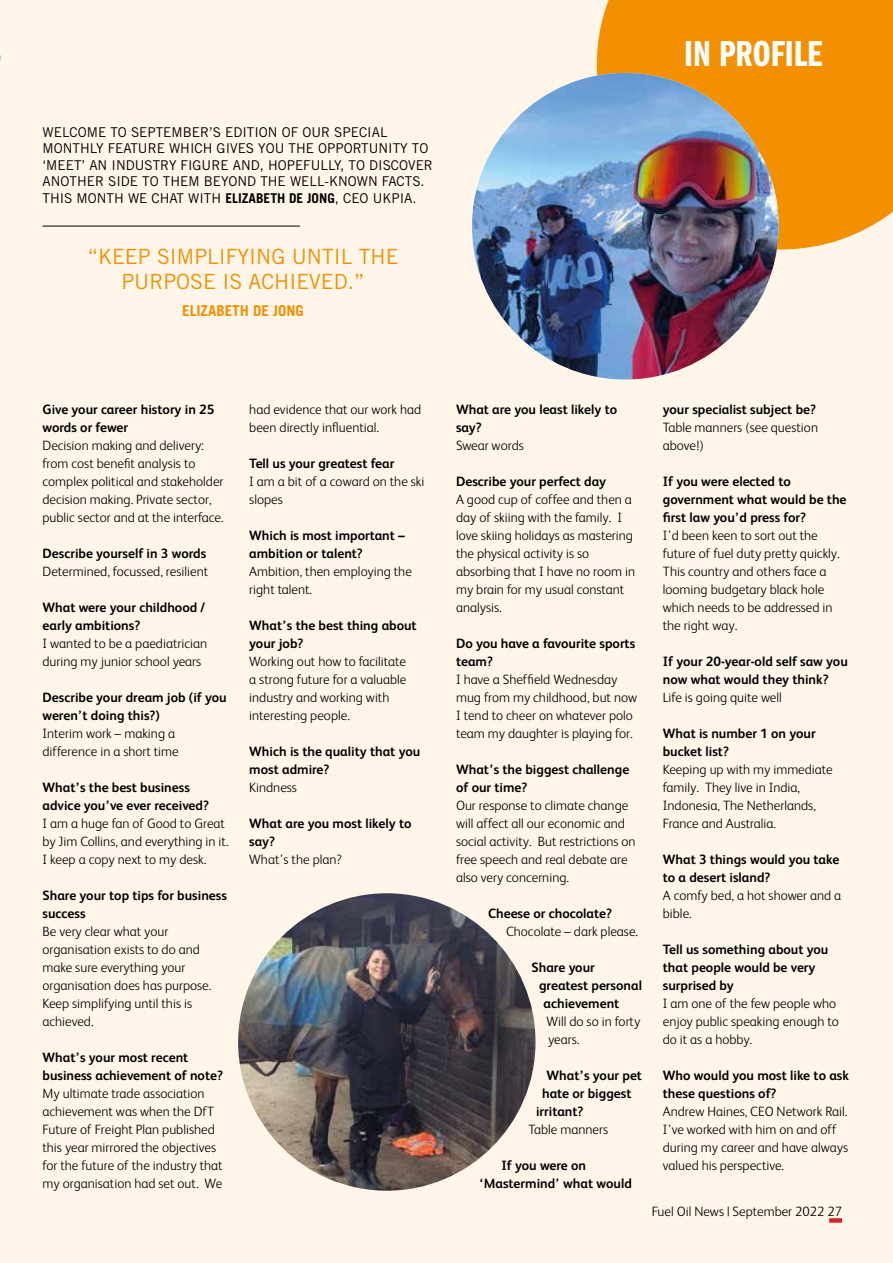
<style>
.page{position:relative;width:893px;height:1263px;background:#fff5e9}
.page>*{position:absolute;margin:0;border:0;box-sizing:border-box;transform-origin:0 0}
.t1{font:37.5px "Franklin Gothic LT Pro Dm Cm";color:#fff}
.t2{font:21px/25.2px "Trade Gothic LT Std";color:#f39000;text-align:center}
.t3{font:700 15px "Trade Gothic LT Std";color:#f39000}
.t4{font:300 13.5px/18px "FS Albert";color:#000}
.t5{font:700 13.5px/18px "FS Albert";color:#000}
.t6{font:13.5px/16.5px "Trade Gothic LT Std";color:#000}
.s1{font-weight:700}
</style>
<div class="page">
<div style="left:597px;top:0;width:296px;height:249px;background:#f39000"></div>
<img style="left:472px;top:73px;width:307px;height:306px;border-radius:153px">
<hr style="left:43px;top:226px;width:257px;height:1px;background:#000">
<div style="left:829px;top:1218px;width:13px;height:5px;background:#d3232a"></div>
<img style="left:238px;top:893px;width:298px;height:298px;border-radius:149px">
<p class="t6" style="left:43px;top:124px;width:392px">WELCOME TO SEPTEMBER’S EDITION OF OUR SPECIAL MONTHLY FEATURE WHICH GIVES YOU THE OPPORTUNITY TO ‘MEET’ AN INDUSTRY FIGURE AND, HOPEFULLY, TO DISCOVER ANOTHER SIDE TO THEM BEYOND THE WELL-KNOWN FACTS.<br>THIS MONTH WE CHAT WITH <span class="s1">ELIZABETH DE JONG</span>, CEO UKPIA.</p>
<h2 class="t2" style="left:88px;top:244px;width:312px">“KEEP SIMPLIFYING UNTIL THE<br>PURPOSE IS ACHIEVED.”</h2>
<p class="t3" style="left:182px;top:302px;width:123px">ELIZABETH DE JONG</p>
<h1 class="t1" style="left:684px;top:33px;width:140px">IN PROFILE</h1>
<p class="t5" style="left:43px;top:400px;width:173px">Give your career history in 25 words or fewer</p>
<p class="t4" style="left:43px;top:436px;width:183px">Decision making and delivery: from cost benefit analysis to complex political and stakeholder decision making. Private sector, public sector and at the interface.</p>
<p class="t5" style="left:43px;top:544px;width:165px">Describe yourself in 3 words</p>
<p class="t4" style="left:43px;top:562px;width:167px">Determined, focussed, resilient</p>
<p class="t5" style="left:43px;top:598px;width:164px">What were your childhood / early ambitions?</p>
<p class="t4" style="left:43px;top:634px;width:166px">I wanted to be a paediatrician during my junior school years</p>
<p class="t5" style="left:43px;top:688px;width:186px">Describe your dream job (if you weren’t doing this?)</p>
<p class="t4" style="left:43px;top:724px;width:138px">Interim work – making a difference in a short time</p>
<p class="t5" style="left:43px;top:778px;width:168px">What’s the best business advice you’ve ever received?</p>
<p class="t4" style="left:43px;top:814px;width:188px">I am a huge fan of Good to Great by Jim Collins, and everything in it.<br>I keep a copy next to my desk.</p>
<p class="t5" style="left:43px;top:886px;width:186px">Share your top tips for business success</p>
<p class="t4" style="left:43px;top:922px;width:170px">Be very clear what your organisation exists to do and make sure everything your organisation does has purpose.<br>Keep simplifying until this is achieved.</p>
<p class="t5" style="left:43px;top:1048px;width:182px">What’s your most recent business achievement of note?</p>
<p class="t4" style="left:43px;top:1084px;width:182px">My ultimate trade association achievement was when the DfT<br>Future of Freight Plan published this year mirrored the objectives for the future of the industry that my organisation had set out. We</p>
<p class="t4" style="left:249px;top:400px;width:173px">had evidence that our work had been directly influential.</p>
<p class="t5" style="left:249px;top:454px;width:147px">Tell us your greatest fear</p>
<p class="t4" style="left:249px;top:472px;width:177px">I am a bit of a coward on the ski slopes</p>
<p class="t5" style="left:249px;top:526px;width:157px">Which is most important – ambition or talent?</p>
<p class="t4" style="left:249px;top:562px;width:164px">Ambition, then employing the right talent.</p>
<p class="t5" style="left:249px;top:616px;width:169px">What’s the best thing about your job?</p>
<p class="t4" style="left:249px;top:652px;width:159px">Working out how to facilitate a strong future for a valuable industry and working with interesting people.</p>
<p class="t5" style="left:249px;top:742px;width:172px">Which is the quality that you most admire?</p>
<p class="t4" style="left:249px;top:778px;width:49px">Kindness</p>
<p class="t5" style="left:249px;top:814px;width:164px">What are you most likely to say?</p>
<p class="t4" style="left:249px;top:850px;width:94px">What’s the plan?</p>
<p class="t5" style="left:456px;top:400px;width:163px">What are you least likely to say?</p>
<p class="t4" style="left:456px;top:436px;width:69px">Swear words</p>
<p class="t5" style="left:456px;top:472px;width:151px">Describe your perfect day</p>
<p class="t4" style="left:456px;top:490px;width:181px">A good cup of coffee and then a day of skiing with the family. I love skiing holidays as mastering the physical activity is so absorbing that I have no room in my brain for my usual constant analysis.</p>
<p class="t5" style="left:456px;top:634px;width:181px">Do you have a favourite sports team?</p>
<p class="t4" style="left:456px;top:670px;width:183px">I have a Sheffield Wednesday mug from my childhood, but now<br>I tend to cheer on whatever polo team my daughter is playing for.</p>
<p class="t5" style="left:456px;top:760px;width:175px">What’s the biggest challenge of our time?</p>
<p class="t4" style="left:456px;top:796px;width:181px">Our response to climate change will affect all our economic and social activity. But restrictions on free speech and real debate are also very concerning.</p>
<p class="t5" style="left:488px;top:904px;width:125px">Cheese or chocolate?</p>
<p class="t4" style="left:506px;top:922px;width:134px">Chocolate – dark please.</p>
<p class="t5" style="left:532px;top:958px;width:65px">Share your</p>
<p class="t5" style="left:539px;top:976px;width:104px">greatest personal</p>
<p class="t5" style="left:544px;top:994px;width:77px">achievement</p>
<p class="t4" style="left:547px;top:1012px;width:95px">Will do so in forty years.</p>
<p class="t5" style="left:547px;top:1066px;width:97px">What’s your pet</p>
<p class="t5" style="left:542px;top:1084px;width:91px">hate or biggest</p>
<p class="t5" style="left:536px;top:1102px;width:49px">irritant?</p>
<p class="t4" style="left:529px;top:1120px;width:81px">Table manners</p>
<p class="t5" style="left:479px;top:1156px;width:154px;text-indent:23px">If you were on ‘Mastermind’ what would</p>
<p class="t5" style="left:663px;top:400px;width:155px">your specialist subject be?</p>
<p class="t4" style="left:663px;top:418px;width:157px">Table manners (see question above!)</p>
<p class="t5" style="left:663px;top:472px;width:185px">If you were elected to government what would be the first law you’d press for?</p>
<p class="t4" style="left:663px;top:525px;width:179px">I’d been keen to sort out the future of fuel duty pretty quickly.<br>This country and others face a looming budgetary black hole which needs to be addressed in the right way.</p>
<p class="t5" style="left:663px;top:652px;width:186px">If your 20-year-old self saw you now what would they think?</p>
<p class="t4" style="left:663px;top:687px;width:120px">Life is going quite well</p>
<p class="t5" style="left:663px;top:724px;width:154px">What is number 1 on your bucket list?</p>
<p class="t4" style="left:663px;top:759px;width:171px">Keeping up with my immediate family. They live in India,<br>Indonesia, The Netherlands,<br>France and Australia.</p>
<p class="t5" style="left:663px;top:850px;width:178px">What 3 things would you take to a desert island?</p>
<p class="t4" style="left:663px;top:885px;width:180px">A comfy bed, a hot shower and a bible.</p>
<p class="t5" style="left:663px;top:940px;width:167px">Tell us something about you that people would be very surprised by</p>
<p class="t4" style="left:663px;top:993px;width:178px">I am one of the few people who enjoy public speaking enough to do it as a hobby.</p>
<p class="t5" style="left:663px;top:1066px;width:188px">Who would you most like to ask these questions of?</p>
<p class="t4" style="left:663px;top:1101px;width:187px">Andrew Haines, CEO Network Rail.<br>I’ve worked with him on and off during my career and have always valued his perspective.</p>
<p class="t4" style="left:652px;top:1202px;width:192px">Fuel Oil News | September 2022 27</p>
</div>
